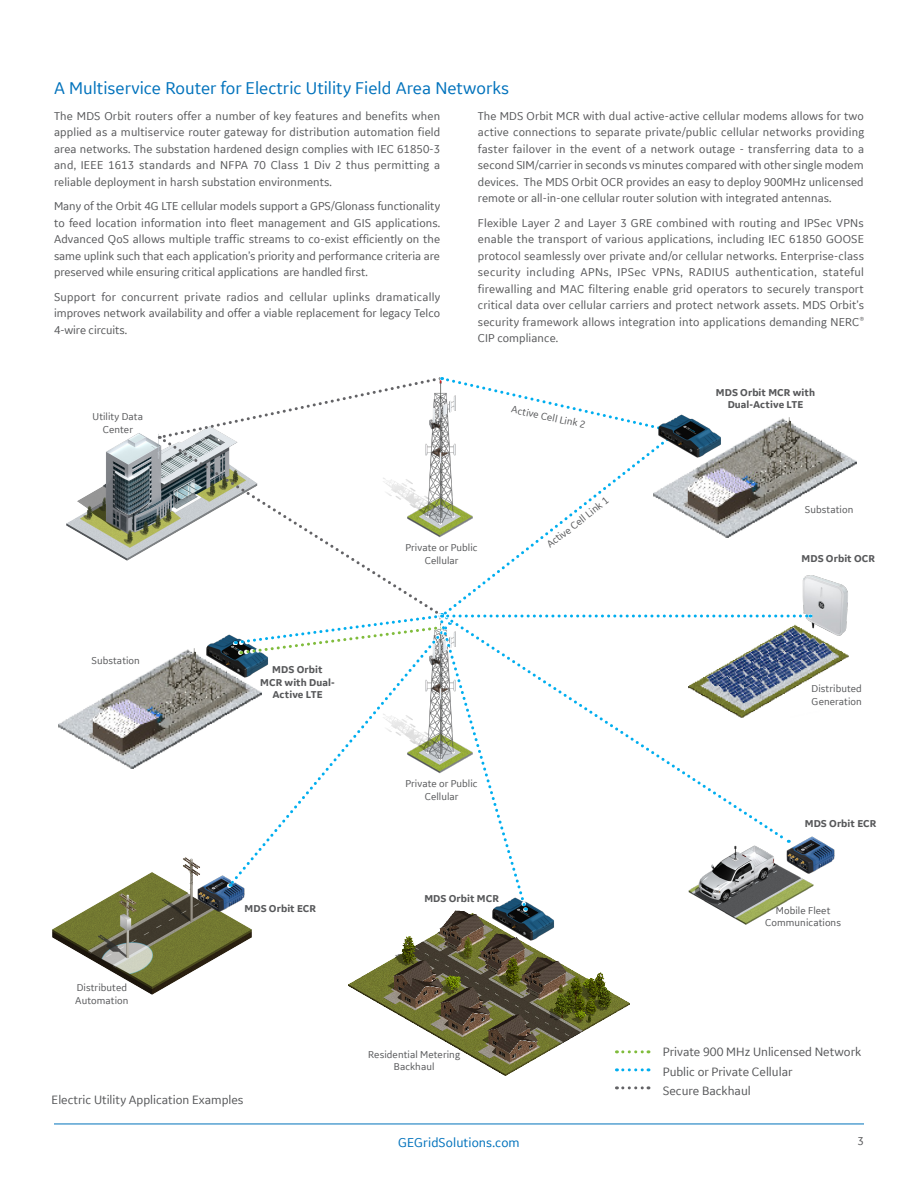
<style>
.page{position:relative;width:918px;height:1188px;background:#fff}
.page>*{position:absolute;margin:0;border:0;box-sizing:border-box;transform-origin:0 0}
.Heading_3{font:18px "GE Inspira Sans";color:#0072bc}
.t1{font:13.5px "GE Inspira Sans";letter-spacing:.005em;color:#0072bc}
.Annotaions{font:12.75px "GE Inspira Sans";color:#57585a}
.Copy{font:12px/16.5px "GE Inspira Sans";letter-spacing:.005em;color:#57585a;text-align:justify}
.Copy-2{font:10.5px/12.6px "GE Inspira Sans";letter-spacing:.005em;color:#57585a;text-align:center}
.Copy-3{font:700 10.5px/12.6px "GE Inspira Sans";letter-spacing:.005em;color:#57585a;text-align:center}
</style>
<div class="page">
<hr style="left:54px;top:1124px;width:810px;height:1px;background:#0072bc">
<img style="left:66px;top:433px;width:94px;height:128px">
<img style="left:722px;top:883px;width:92px;height:42px">
<img style="left:811px;top:836px;width:24px;height:37px">
<img style="left:811px;top:636px;width:37px;height:43px">
<img style="left:802px;top:575px;width:46px;height:61px">
<img style="left:58px;top:648px;width:170px;height:121px">
<img style="left:203px;top:635px;width:25px;height:45px">
<img style="left:349px;top:911px;width:281px;height:165px">
<img style="left:489px;top:911px;width:69px;height:33px">
<img style="left:52px;top:857px;width:200px;height:138px">
<img style="left:195px;top:873px;width:51px;height:40px">
<svg style="left:160px;top:440px;width:73px;height:102px"></svg>
<svg style="left:440px;top:440px;width:213px;height:172px"></svg>
<svg style="left:159px;top:377px;width:494px;height:63px"></svg>
<img style="left:653px;top:417px;width:204px;height:120px">
<img style="left:656px;top:414px;width:68px;height:46px">
<svg style="left:230px;top:613px;width:581px;height:298px"></svg>
<svg style="left:614px;top:1068px;width:36px;height:4px"></svg>
<svg style="left:623px;top:1068px;width:26px;height:3px"></svg>
<svg style="left:615px;top:1086px;width:35px;height:4px"></svg>
<svg style="left:623px;top:1086px;width:26px;height:3px"></svg>
<svg style="left:614px;top:1050px;width:36px;height:4px"></svg>
<svg style="left:623px;top:1050px;width:26px;height:3px"></svg>
<p class="Heading_3" style="left:54px;top:77px;width:457px">A Multiservice Router for Electric Utility Field Area Networks</p>
<p class="Copy" style="left:54px;top:107px;width:388px">The MDS Orbit routers offer a number of key features and benefits when applied as a multiservice router gateway for distribution automation field area networks. The substation hardened design complies with IEC 61850-3 and, IEEE 1613 standards and NFPA 70 Class 1 Div 2 thus permitting a reliable deployment in harsh substation environments.</p>
<p class="Copy" style="left:54px;top:198px;width:388px">Many of the Orbit 4G LTE cellular models support a GPS/Glonass functionality to feed location information into fleet management and GIS applications.<br>Advanced QoS allows multiple traffic streams to co-exist efficiently on the same uplink such that each application’s priority and performance criteria are preserved while ensuring critical applications are handled first.</p>
<p class="Copy" style="left:54px;top:288px;width:388px">Support for concurrent private radios and cellular uplinks dramatically improves network availability and offer a viable replacement for legacy Telco 4-wire circuits.</p>
<p class="Copy" style="left:478px;top:107px;width:388px">The MDS Orbit MCR with dual active-active cellular modems allows for two active connections to separate private/public cellular networks providing faster failover in the event of a network outage - transferring data to a second SIM/carrier in seconds vs minutes compared with other single modem devices. The MDS Orbit OCR provides an easy to deploy 900MHz unlicensed remote or all-in-one cellular router solution with integrated antennas.</p>
<p class="Copy" style="left:478px;top:214px;width:388px">Flexible Layer 2 and Layer 3 GRE combined with routing and IPSec VPNs enable the transport of various applications, including IEC 61850 GOOSE protocol seamlessly over private and/or cellular networks. Enterprise-class security including APNs, IPSec VPNs, RADIUS authentication, stateful firewalling and MAC filtering enable grid operators to securely transport critical data over cellular carriers and protect network assets. MDS Orbit’s security framework allows integration into applications demanding NERC<sup>® </sup>CIP compliance.</p>
<p class="Copy-2" style="left:93px;top:410px;width:52px">Utility Data<br>Center</p>
<p class="Copy-2" style="left:513px;top:403px;width:77px;rotate:12deg">Active Cell Link 2</p>
<p class="Copy-2" style="left:92px;top:654px;width:50px">Substation</p>
<p class="Copy-3" style="left:260px;top:663px;width:76px">MDS Orbit<br>MCR with Dual-<br>Active LTE</p>
<p class="Copy-2" style="left:405px;top:541px;width:74px">Private or Public<br>Cellular</p>
<p class="Copy-2" style="left:405px;top:777px;width:74px">Private or Public<br>Cellular</p>
<p class="Copy-2" style="left:75px;top:981px;width:55px;text-align:left">Distributed<br>Automation</p>
<p class="Copy-3" style="left:245px;top:902px;width:73px">MDS Orbit ECR</p>
<p class="Annotaions" style="left:52px;top:1092px;width:193px">Electric Utility Application Examples</p>
<p class="Copy-3" style="left:424px;top:892px;width:76px">MDS Orbit MCR</p>
<p class="Copy-2" style="left:368px;top:1048px;width:93px">Residential Metering<br>Backhaul</p>
<p class="Copy-2" style="left:544px;top:540px;width:77px;rotate:-38deg">Active Cell Link 1</p>
<p class="Copy-3" style="left:716px;top:386px;width:101px">MDS Orbit MCR with<br>Dual-Active LTE</p>
<p class="Copy-2" style="left:805px;top:503px;width:50px">Substation</p>
<p class="Copy-3" style="left:802px;top:552px;width:75px">MDS Orbit OCR</p>
<p class="Copy-2" style="left:812px;top:682px;width:52px;text-align:left">Distributed<br>Generation</p>
<p class="Copy-3" style="left:805px;top:817px;width:73px">MDS Orbit ECR</p>
<p class="Copy-2" style="left:765px;top:904px;width:77px">Mobile Fleet<br>Communications</p>
<p class="Annotaions" style="left:663px;top:1044px;width:200px">Private 900 MHz Unlicensed Network</p>
<p class="Annotaions" style="left:663px;top:1063px;width:131px">Public or Private Cellular</p>
<p class="Annotaions" style="left:663px;top:1083px;width:90px">Secure Backhaul</p>
<p class="t1" style="left:398px;top:1134px;width:123px">GEGridSolutions.com</p>
<p class="Copy" style="left:858px;top:1133px;width:8px">3</p>
</div>
